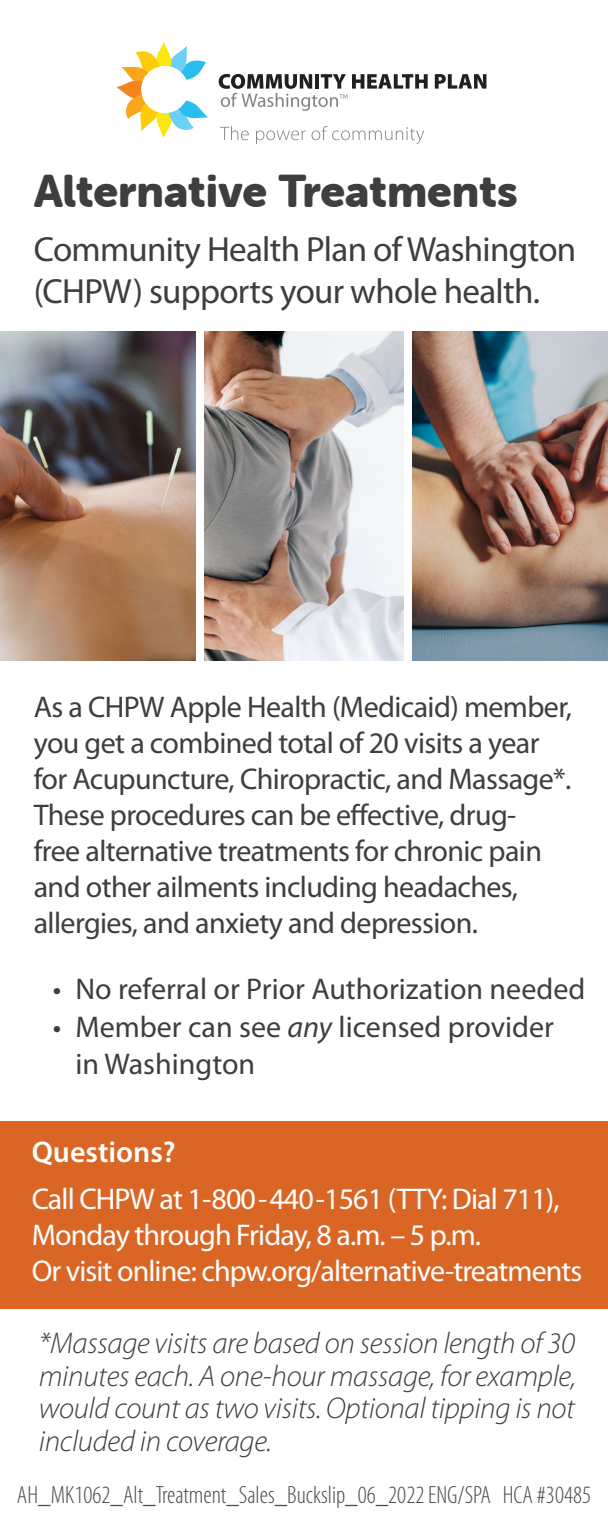
<style>
.page{position:relative;width:608px;height:1519px;background:#fff}
.page>*{position:absolute;margin:0;border:0;box-sizing:border-box;transform-origin:0 0}
.t1{font:45px "Museo Sans Rounded 900";letter-spacing:-.005em;color:#3e3e3f}
.t2{font:35px/42px "Myriad Pro";letter-spacing:-.02em;color:#3e3e3f}
.t3{font:30px/36px "Myriad Pro";letter-spacing:-.02em;color:#3e3e3f}
.t4{font:italic 300 30px/32.5px "Myriad Pro";letter-spacing:-.01em;color:#3e3e3f;text-align:justify}
.t5{font:30px/36px "Myriad Pro";letter-spacing:-.03em;color:#fff}
.t6{font:30px/37.5px "Myriad Pro";color:#3e3e3f}
.t7{font:600 30px "Myriad Pro";color:#fff}
.t8{font:300 condensed 25px "Myriad Pro";color:#4b4c4d}
.s1{font-style:italic}
</style>
<div class="page">
<div style="left:0;top:1121px;width:608px;height:187px;background:#da6626"></div>
<svg style="left:434px;top:74px;width:52px;height:15px"></svg>
<svg style="left:116px;top:42px;width:92px;height:96px"></svg>
<svg style="left:218px;top:74px;width:209px;height:37px"></svg>
<svg style="left:220px;top:126px;width:29px;height:14px"></svg>
<svg style="left:256px;top:130px;width:49px;height:14px"></svg>
<svg style="left:311px;top:126px;width:113px;height:18px"></svg>
<img style="left:412px;top:332px;width:196px;height:328px">
<img style="left:204px;top:332px;width:200px;height:328px">
<img style="left:0;top:332px;width:195px;height:328px">
<p class="t1" style="left:34px;top:165px;width:485px">Alternative Treatments</p>
<p class="t2" style="left:34px;top:228px;width:544px">Community Health Plan of Washington (CHPW) supports your whole health.</p>
<p class="t3" style="left:34px;top:689px;width:539px">As a CHPW Apple Health (Medicaid) member, you get a combined total of 20 visits a year for Acupuncture, Chiropractic, and Massage*.<br>These procedures can be effective, drug-<br>free alternative treatments for chronic pain and other ailments including headaches, allergies, and anxiety and depression.</p>
<p class="t6" style="left:53px;top:970px;width:533px">• No referral or Prior Authorization needed</p>
<p class="t6" style="left:75px;top:1007px;width:480px;text-indent:-22px">• Member can see <span class="s1">any</span> licensed provider in Washington</p>
<p class="t7" style="left:32px;top:1135px;width:145px">Questions?</p>
<p class="t5" style="left:32px;top:1180px;width:552px">Call CHPW at 1-800-440-1561 (TTY: Dial 711),<br>Monday through Friday, 8 a.m. – 5 p.m.<br>Or visit online: chpw.org/alternative-treatments</p>
<p class="t4" style="left:39px;top:1328px;width:538px">*Massage visits are based on session length of 30 minutes each. A one-hour massage, for example, would count as two visits. Optional tipping is not included in coverage.</p>
<p class="t8" style="left:17px;top:1480px;width:575px">AH_MK1062_Alt_Treatment_Sales_Buckslip_06_2022 ENG/SPA HCA #30485</p>
</div>
